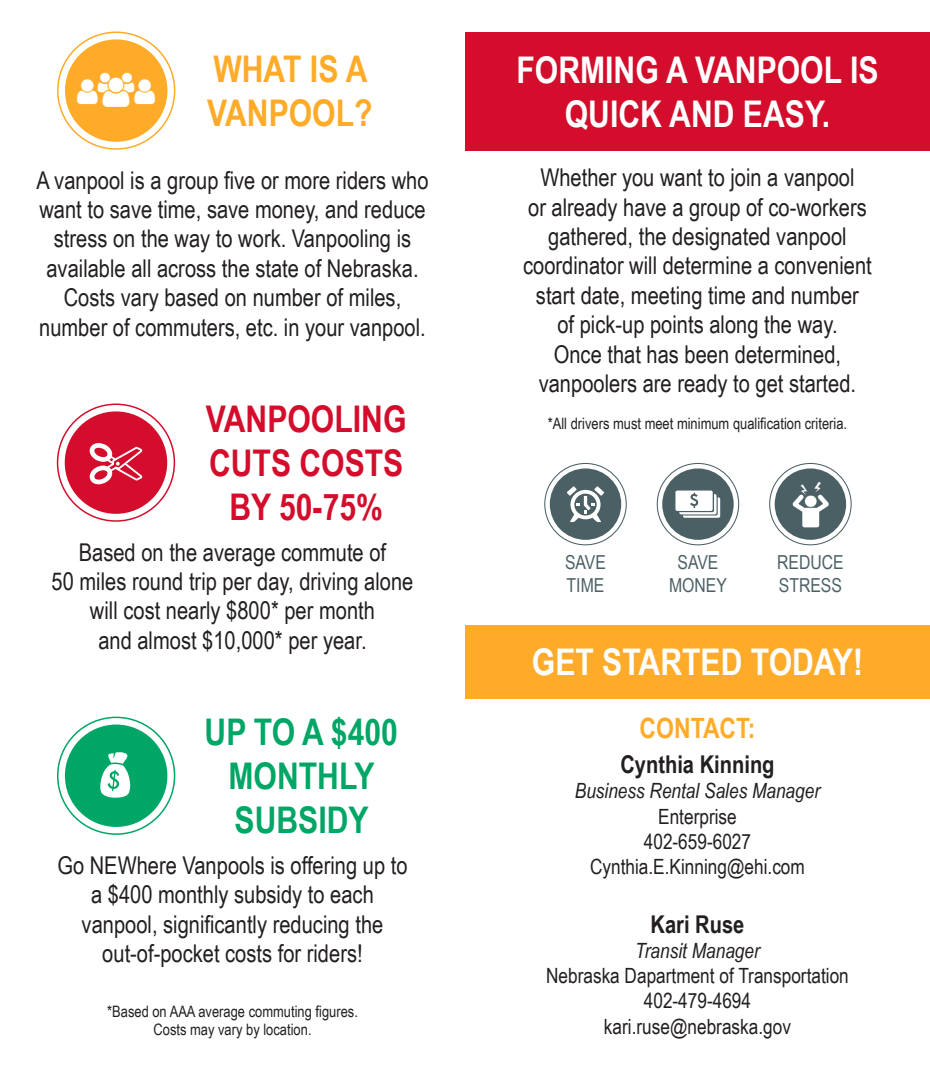
<style>
.page{position:relative;width:930px;height:1071px;background:#fff}
.page>*{position:absolute;margin:0;border:0;box-sizing:border-box;transform-origin:0 0}
.t1{font:700 36.75px "Arial Narrow";color:#fff}
.t2{font:700 36.75px/44.1px "Arial Narrow";color:#d30d2b;text-align:center}
.t3{font:700 36.75px/44.1px "Arial Narrow";color:#00a665;text-align:center}
.t4{font:700 36.75px "Arial Narrow";color:#ffab2a}
.t5{font:700 28px "Arial Narrow";color:#ffab2a}
.t6{font:24.5px/29.4px "Arial Narrow";color:#231f20;text-align:center}
.t7{font:700 24.5px "Arial Narrow";color:#231f20}
.t8{font:21px "Arial Narrow";color:#231f20}
.t9{font:italic 21px "Arial Narrow";color:#231f20}
.t10{font:19.25px/23.1px "Arial Narrow";color:#4b6065}
.t11{font:15.75px "Arial Narrow";color:#231f20}
</style>
<div class="page">
<div style="left:65px;top:39px;width:102px;height:103px;background:#ffab2a;border-radius:50%"></div>
<div style="left:65px;top:411px;width:102px;height:103px;background:#d30d2b;border-radius:50%"></div>
<div style="left:65px;top:725px;width:102px;height:102px;background:#00a665;border-radius:50%"></div>
<div style="left:465px;top:625px;width:464px;height:74px;background:#ffab2a"></div>
<div style="left:465px;top:32px;width:464px;height:118px;background:#d30d2b"></div>
<div style="left:656px;top:463px;width:83px;height:82px;border:1px solid #4b6065;border-radius:50%"></div>
<div style="left:662px;top:468px;width:71px;height:72px;background:#4b6065;border-radius:50%"></div>
<svg style="left:675px;top:491px;width:45px;height:27px"></svg>
<div style="left:544px;top:463px;width:82px;height:82px;border:1px solid #4b6065;border-radius:50%"></div>
<div style="left:549px;top:468px;width:72px;height:72px;background:#4b6065;border-radius:50%"></div>
<svg style="left:567px;top:486px;width:37px;height:36px"></svg>
<div style="left:769px;top:463px;width:82px;height:82px;border:1px solid #4b6065;border-radius:50%"></div>
<div style="left:774px;top:468px;width:71px;height:72px;background:#4b6065;border-radius:50%"></div>
<img style="left:792px;top:481px;width:36px;height:46px">
<p class="t4" style="left:213px;top:41px;width:156px">WHAT IS A</p>
<p class="t4" style="left:207px;top:85px;width:167px">VANPOOL?</p>
<p class="t6" style="left:36px;top:164px;width:393px">A vanpool is a group five or more riders who want to save time, save money, and reduce stress on the way to work. Vanpooling is available all across the state of Nebraska.<br>Costs vary based on number of miles,</p>
<p class="t6" style="left:39px;top:311px;width:388px">number of commuters, etc. in your vanpool.</p>
<p class="t2" style="left:206px;top:395px;width:202px">VANPOOLING<br>CUTS COSTS<br>BY 50-75%</p>
<p class="t6" style="left:79px;top:536px;width:309px">Based on the average commute of</p>
<p class="t6" style="left:52px;top:566px;width:363px">50 miles round trip per day, driving alone</p>
<p class="t6" style="left:90px;top:595px;width:286px">will cost nearly $800* per month</p>
<p class="t6" style="left:98px;top:625px;width:270px">and almost $10,000* per year.</p>
<p class="t3" style="left:204px;top:708px;width:195px">UP TO A $400<br>MONTHLY<br>SUBSIDY</p>
<p class="t6" style="left:57px;top:850px;width:351px">Go NEWhere Vanpools is offering up to</p>
<p class="t6" style="left:91px;top:879px;width:284px">a $400 monthly subsidy to each</p>
<p class="t6" style="left:82px;top:908px;width:303px">vanpool, significantly reducing the</p>
<p class="t6" style="left:102px;top:938px;width:262px">out-of-pocket costs for riders!</p>
<p class="t11" style="left:107px;top:999px;width:252px">*Based on AAA average commuting figures.</p>
<p class="t11" style="left:153px;top:1018px;width:159px">Costs may vary by location.</p>
<p class="t1" style="left:516px;top:43px;width:363px">FORMING A VANPOOL IS</p>
<p class="t1" style="left:564px;top:87px;width:267px">QUICK AND EASY.</p>
<p class="t6" style="left:540px;top:162px;width:315px">Whether you want to join a vanpool</p>
<p class="t6" style="left:528px;top:191px;width:340px">or already have a group of co-workers</p>
<p class="t6" style="left:548px;top:221px;width:300px">gathered, the designated vanpool</p>
<p class="t6" style="left:523px;top:250px;width:350px">coordinator will determine a convenient</p>
<p class="t6" style="left:536px;top:280px;width:324px">start date, meeting time and number</p>
<p class="t6" style="left:557px;top:309px;width:282px">of pick-up points along the way.</p>
<p class="t6" style="left:553px;top:338px;width:289px">Once that has been determined,</p>
<p class="t6" style="left:538px;top:368px;width:319px">vanpoolers are ready to get started.</p>
<p class="t11" style="left:547px;top:412px;width:301px">*All drivers must meet minimum qualification criteria.</p>
<p class="t10" style="left:565px;top:549px;width:42px">SAVE<br>TIME</p>
<p class="t10" style="left:669px;top:549px;width:59px;text-align:center">SAVE<br>MONEY</p>
<p class="t10" style="left:776px;top:549px;width:68px">REDUCE<br>STRESS</p>
<p class="t1" style="left:531px;top:634px;width:332px">GET STARTED TODAY!</p>
<p class="t5" style="left:639px;top:707px;width:117px">CONTACT:</p>
<p class="t7" style="left:620px;top:746px;width:156px">Cynthia Kinning</p>
<p class="t9" style="left:574px;top:776px;width:247px">Business Rental Sales Manager</p>
<p class="t8" style="left:658px;top:801px;width:80px">Enterprise</p>
<p class="t8" style="left:643px;top:826px;width:109px">402-659-6027</p>
<p class="t8" style="left:590px;top:851px;width:216px">Cynthia.E.Kinning@ehi.com</p>
<p class="t7" style="left:650px;top:906px;width:95px">Kari Ruse</p>
<p class="t9" style="left:635px;top:936px;width:126px">Transit Manager</p>
<p class="t8" style="left:546px;top:960px;width:304px">Nebraska Dapartment of Transportation</p>
<p class="t8" style="left:643px;top:986px;width:109px">402-479-4694</p>
<p class="t8" style="left:603px;top:1011px;width:188px">kari.ruse@nebraska.gov</p>
</div>
